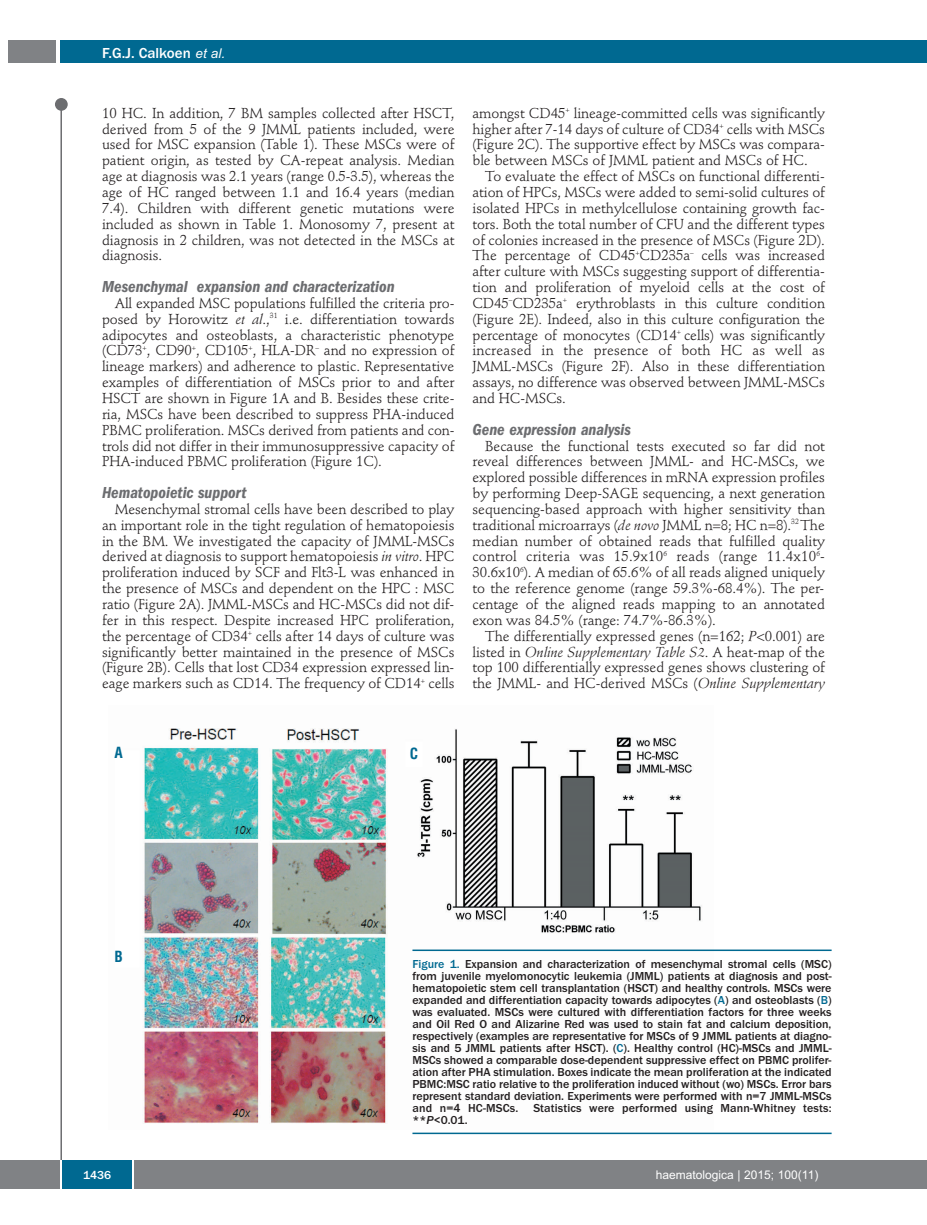
<style>
.page{position:relative;width:927px;height:1225px;background:#fff}
.page>*{position:absolute;margin:0;border:0;box-sizing:border-box;transform-origin:0 0}
.t1{font:italic 600 condensed 16.5px "Franklin Gothic";color:#6c6d70}
.t2{font:500 15px "Franklin Gothic";color:#fff}
.t3{font:700 condensed 15px "Helvetica";color:#006991}
.t4{font:14.25px/15.9px "Stempel Schneidler";letter-spacing:-.005em;color:#231f20;text-align:justify}
.t5{font:500 12px/12px "Franklin Gothic";letter-spacing:.005em;color:#231f20;text-align:justify}
.t6{font:12px "Arial";color:#fff}
.t7{font:500 12px "Franklin Gothic";color:#fff}
.s1{font-family:"Arial";font-weight:400;font-style:italic;font-size:13.5px}
.s2{font-style:italic}
.s3{color:#006991}
</style>
<div class="page">
<div style="left:911px;top:40px;width:16px;height:22px;background:#006991"></div>
<div style="left:910px;top:1160px;width:17px;height:28px;background:#808285"></div>
<div style="left:55px;top:98px;width:13px;height:13px;background:#6c6d70;border-radius:50%"></div>
<hr style="left:60px;top:101px;width:2px;height:1061px;background:#6c6d70">
<div style="left:60px;top:40px;width:852px;height:22px;background:#006991"></div>
<div style="left:9px;top:40px;width:47px;height:22px;background:#808285"></div>
<div style="left:0;top:1160px;width:911px;height:28px;background:#808285"></div>
<div style="left:62px;top:1160px;width:71px;height:28px;background:#006991"></div>
<hr style="left:60px;top:1160px;width:2px;height:28px;background:#fff">
<svg style="left:133px;top:1160px;width:1px;height:28px"></svg>
<img style="left:143px;top:728px;width:570px;height:396px">
<hr style="left:412px;top:949px;width:420px;height:2px;background:#006991">
<hr style="left:412px;top:1132px;width:420px;height:2px;background:#006991">
<p class="t2" style="left:102px;top:44px;width:125px">F.G.J. Calkoen <span class="s1">et al.</span></p>
<p class="t4" style="left:102px;top:106px;width:354px">10 HC. In addition, 7 BM samples collected after HSCT, derived from 5 of the 9 JMML patients included, were used for MSC expansion (Table 1). These MSCs were of patient origin, as tested by CA-repeat analysis. Median age at diagnosis was 2.1 years (range 0.5-3.5), whereas the age of HC ranged between 1.1 and 16.4 years (median 7.4). Children with different genetic mutations were included as shown in Table 1. Monosomy 7, present at diagnosis in 2 children, was not detected in the MSCs at diagnosis.</p>
<p class="t1" style="left:102px;top:280px;width:294px">Mesenchymal expansion and characterization</p>
<p class="t4" style="left:102px;top:296px;width:354px;text-indent:13px">All expanded MSC populations fulfilled the criteria pro&shy;posed by Horowitz <span class="s2">et al</span>.,<sup>31</sup> i.e. differentiation towards adipocytes and osteoblasts, a characteristic phenotype (CD73<sup>+</sup>, CD90<sup>+</sup>, CD105<sup>+</sup>, HLA-DR<sup>–</sup> and no expression of lineage markers) and adherence to plastic. Representative examples of differentiation of MSCs prior to and after HSCT are shown in Figure 1A and B. Besides these crite&shy;ria, MSCs have been described to suppress PHA-induced PBMC proliferation. MSCs derived from patients and con&shy;trols did not differ in their immunosuppressive capacity of PHA-induced PBMC proliferation (Figure 1C).</p>
<p class="t1" style="left:102px;top:486px;width:146px">Hematopoietic support</p>
<p class="t4" style="left:102px;top:502px;width:354px;text-indent:13px">Mesenchymal stromal cells have been described to play an important role in the tight regulation of hematopoiesis in the BM. We investigated the capacity of JMML-MSCs derived at diagnosis to support hematopoiesis <span class="s2">in vitro</span>. HPC proliferation induced by SCF and Flt3-L was enhanced in the presence of MSCs and dependent on the HPC : MSC ratio (Figure 2A). JMML-MSCs and HC-MSCs did not dif&shy;fer in this respect. Despite increased HPC proliferation, the percentage of CD34<sup>+</sup> cells after 14 days of culture was significantly better maintained in the presence of MSCs (Figure 2B). Cells that lost CD34 expression expressed lin&shy;eage markers such as CD14. The frequency of CD14<sup>+</sup> cells</p>
<p class="t4" style="left:472px;top:106px;width:354px">amongst CD45<sup>+</sup> lineage-committed cells was significantly higher after 7-14 days of culture of CD34<sup>+</sup> cells with MSCs (Figure 2C). The supportive effect by MSCs was compara&shy;ble between MSCs of JMML patient and MSCs of HC.</p>
<p class="t4" style="left:472px;top:170px;width:354px;text-indent:13px">To evaluate the effect of MSCs on functional differenti&shy;ation of HPCs, MSCs were added to semi-solid cultures of isolated HPCs in methylcellulose containing growth fac&shy;tors. Both the total number of CFU and the different types of colonies increased in the presence of MSCs (Figure 2D).<br>The percentage of CD45<sup>+</sup>CD235a<sup>–</sup> cells was increased after culture with MSCs suggesting support of differentia&shy;tion and proliferation of myeloid cells at the cost of CD45<sup>–</sup>CD235a<sup>+</sup> erythroblasts in this culture condition (Figure 2E). Indeed, also in this culture configuration the percentage of monocytes (CD14<sup>+</sup> cells) was significantly increased in the presence of both HC as well as JMML-MSCs (Figure 2F). Also in these differentiation assays, no difference was observed between JMML-MSCs and HC-MSCs.</p>
<p class="t1" style="left:472px;top:423px;width:160px">Gene expression analysis</p>
<p class="t4" style="left:472px;top:439px;width:354px;text-indent:13px">Because the functional tests executed so far did not reveal differences between JMML- and HC-MSCs, we explored possible differences in mRNA expression profiles by performing Deep-SAGE sequencing, a next generation sequencing-based approach with higher sensitivity than traditional microarrays (<span class="s2">de novo</span> JMML n=8; HC n=8).<sup>32</sup> The median number of obtained reads that fulfilled quality control criteria was 15.9x10<sup>6</sup> reads (range 11.4x10<sup>6</sup>- 30.6x10<sup>6</sup>). A median of 65.6% of all reads aligned uniquely to the reference genome (range 59.3%-68.4%). The per&shy;centage of the aligned reads mapping to an annotated exon was 84.5% (range: 74.7%-86.3%).</p>
<p class="t4" style="left:472px;top:629px;width:354px;text-indent:13px">The differentially expressed genes (n=162; <span class="s2">P</span>&lt;0.001) are listed in <span class="s2">Online Supplementary Table S2</span>. A heat-map of the top 100 differentially expressed genes shows clustering of the JMML- and HC-derived MSCs (<span class="s2">Online Supplementary</span></p>
<p class="t3" style="left:114px;top:744px;width:10px">A</p>
<p class="t3" style="left:410px;top:745px;width:10px">C</p>
<p class="t3" style="left:114px;top:948px;width:10px">B</p>
<p class="t5" style="left:412px;top:958px;width:421px"><span class="s3">Figure 1.</span> Expansion and characterization of mesenchymal stromal cells (MSC) from juvenile myelomonocytic leukemia (JMML) patients at diagnosis and post&shy;hematopoietic stem cell transplantation (HSCT) and healthy controls. MSCs were expanded and differentiation capacity towards adipocytes (<span class="s3">A</span>) and osteoblasts (<span class="s3">B</span>) was evaluated. MSCs were cultured with differentiation factors for three weeks and Oil Red O and Alizarine Red was used to stain fat and calcium deposition, respectively (examples are representative for MSCs of 9 JMML patients at diagno&shy;sis and 5 JMML patients after HSCT). (<span class="s3">C</span>). Healthy control (HC)-MSCs and JMML-MSCs showed a comparable dose-dependent suppressive effect on PBMC prolifer&shy;ation after PHA stimulation. Boxes indicate the mean proliferation at the indicated PBMC:MSC ratio relative to the proliferation induced without (wo) MSCs. Error bars represent standard deviation. Experiments were performed with n=7 JMML-MSCs and n=4 HC-MSCs.</p>
<p class="t5" style="left:533px;top:1102px;width:300px">Statistics were performed using Mann-Whitney tests:</p>
<p class="t5" style="left:412px;top:1114px;width:57px">**<span class="s2">P</span>&lt;0.01.</p>
<p class="t7" style="left:83px;top:1167px;width:30px">1436</p>
<p class="t6" style="left:656px;top:1167px;width:164px">haematologica | 2015; 100(11)</p>
</div>
